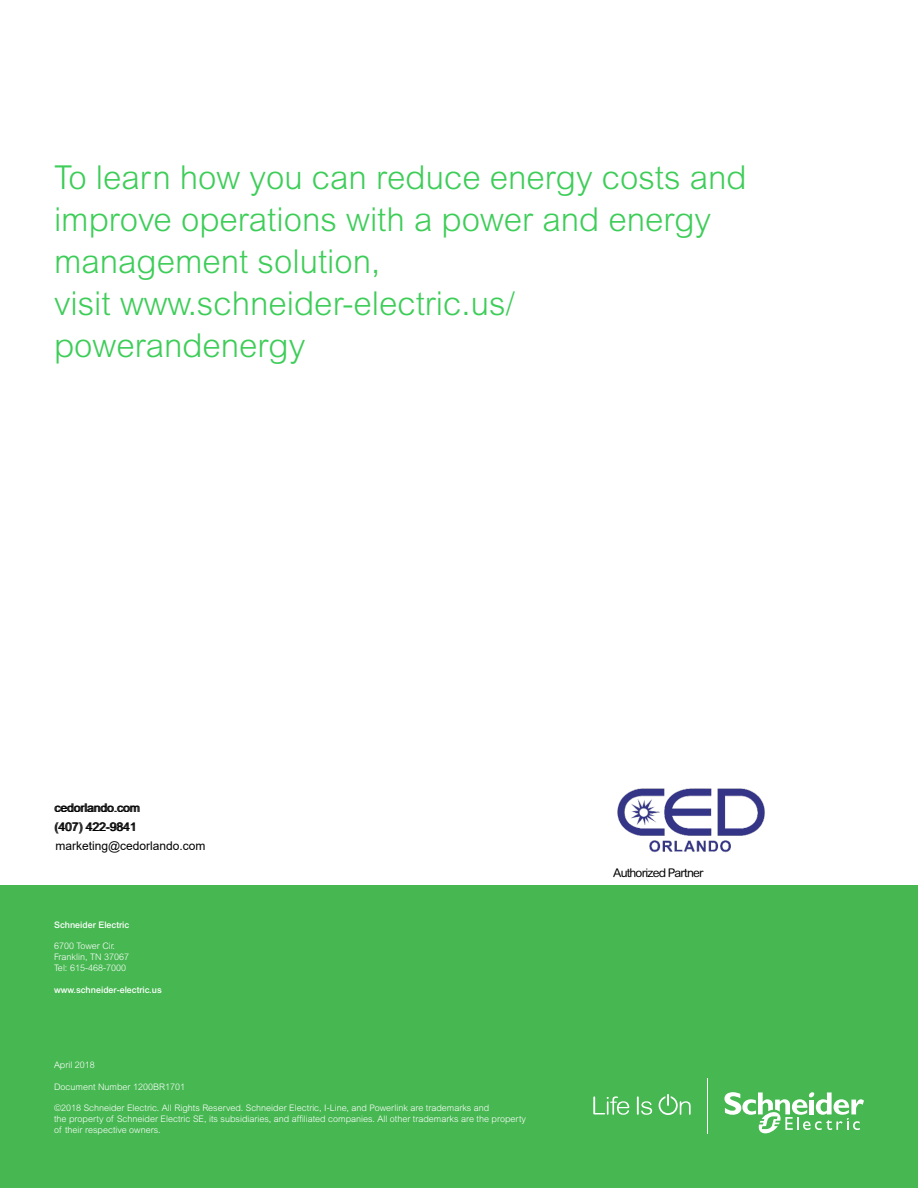
<style>
.page{position:relative;width:918px;height:1188px;background:#fff}
.page>*{position:absolute;margin:0;border:0;box-sizing:border-box;transform-origin:0 0}
.t1{font:300 33px/42px "Arial MT Std";color:#3dcd58}
.t2{font:12px/19px "Arial";color:#000}
.t3{font:12px "Arial Rounded MT Std";letter-spacing:-.07em;color:#000}
.t4{font:300 9px/10.8px "Arial MT Std";color:#fff}
.t5{font:500 9px "Arial MT Std";color:#fff}
</style>
<div class="page">
<div style="left:0;top:886px;width:918px;height:302px;background:#46b751"></div>
<svg style="left:593px;top:1096px;width:36px;height:19px"></svg>
<svg style="left:637px;top:1096px;width:15px;height:19px"></svg>
<svg style="left:659px;top:1094px;width:32px;height:21px"></svg>
<svg style="left:724px;top:1092px;width:140px;height:42px"></svg>
<hr style="left:707px;top:1078px;width:1px;height:56px;background:#fff">
<img style="left:617px;top:788px;width:148px;height:65px">
<h1 class="t1" style="left:54px;top:157px;width:694px">To learn how you can reduce energy costs and improve operations with a power and energy management solution,<br>visit www.schneider-electric.us/ powerandenergy</h1>
<h2 class="t2" style="left:55px;top:798px;width:87px">cedorlando.com (407) 422-9841</h2>
<h2 class="t2" style="left:55px;top:836px;width:152px">marketing@cedorlando.com</h2>
<p class="t5" style="left:54px;top:919px;width:77px">Schneider Electric</p>
<p class="t4" style="left:54px;top:941px;width:77px">6700 Tower Cir.<br>Franklin, TN 37067<br>Tel: 615-468-7000</p>
<p class="t5" style="left:54px;top:984px;width:109px">www.schneider-electric.us</p>
<p class="t4" style="left:54px;top:1060px;width:42px">April 2018</p>
<p class="t4" style="left:54px;top:1081px;width:133px">Document Number 1200BR1701</p>
<p class="t4" style="left:54px;top:1103px;width:474px">©2018 Schneider Electric. All Rights Reserved. Schneider Electric, I-Line, and Powerlink are trademarks and<br>the property of Schneider Electric SE, its subsidiaries, and affiliated companies. All other trademarks are the property of their respective owners.</p>
<h2 class="t3" style="left:613px;top:866px;width:92px">Authorized Partner</h2>
</div>
